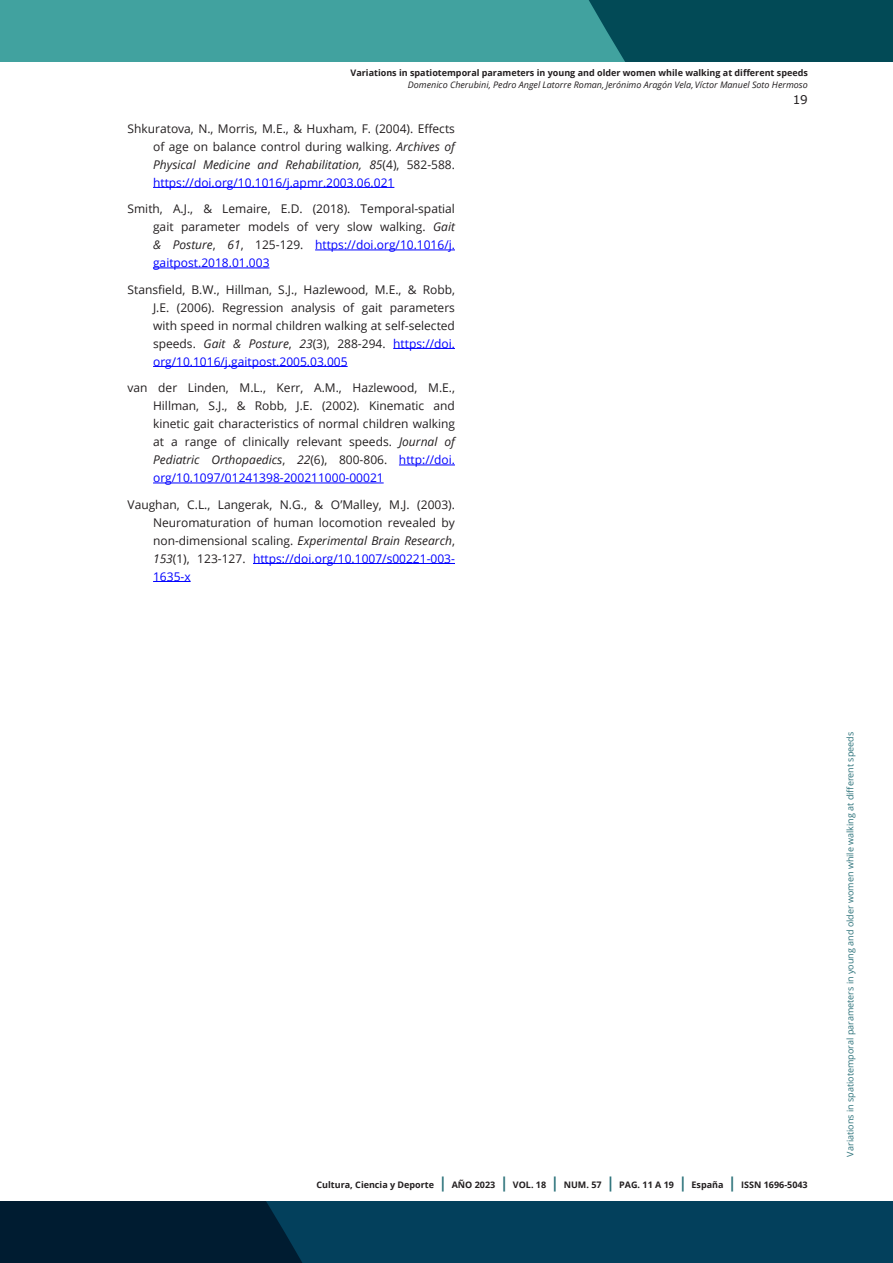
<style>
.page{position:relative;width:893px;height:1263px;background:#fff}
.page>*{position:absolute;margin:0;border:0;box-sizing:border-box;transform-origin:0 0}
.bibliografia{font:12px/18px "Open Sans";color:#231f20;text-align:justify}
.t1{font:12px "Verdana";color:#231f20}
.t2{font:700 9px "Open Sans";color:#231f20}
.t3{font:9px "Open Sans";color:#2c727a}
.t4{font:italic 9px "Open Sans";color:#231f20}
.s1{font-style:italic}
.s2{color:#00f}
.s3{font-size:15px;color:#2c727a}
</style>
<div class="page">
<svg style="left:0;top:1201px;width:893px;height:62px;background:#02344e"></svg>
<div style="left:0;top:0;width:893px;height:62px;background:#41a29f"></div>
<div style="left:589px;top:0;width:304px;height:62px;background:#024a56"></div>
<hr style="left:153px;top:187px;width:241px;height:1px;background:#00f">
<hr style="left:315px;top:250px;width:140px;height:1px;background:#00f">
<hr style="left:153px;top:268px;width:116px;height:1px;background:#00f">
<hr style="left:393px;top:348px;width:62px;height:1px;background:#00f">
<hr style="left:153px;top:366px;width:195px;height:1px;background:#00f">
<hr style="left:399px;top:465px;width:56px;height:1px;background:#00f">
<hr style="left:153px;top:483px;width:231px;height:1px;background:#00f">
<hr style="left:253px;top:563px;width:202px;height:1px;background:#00f">
<hr style="left:153px;top:581px;width:38px;height:1px;background:#00f">
<p class="t2" style="left:351px;top:67px;width:459px">Variations in spatiotemporal parameters in young and older women while walking at different speeds</p>
<p class="t4" style="left:408px;top:79px;width:401px">Domenico Cherubini, Pedro Angel Latorre Roman, Jerónimo Aragón Vela, Víctor Manuel Soto Hermoso</p>
<p class="bibliografia" style="left:153px;top:119px;width:303px;text-indent:-26px">Shkuratova, N., Morris, M.E., &amp; Huxham, F. (2004). Effects of age on balance control during walking. <span class="s1">Archives of Physical Medicine and Rehabilitation, 85</span>(4), 582-588. <span class="s2">https://doi.org/10.1016/j.apmr.2003.06.021</span></p>
<p class="bibliografia" style="left:153px;top:199px;width:303px;text-indent:-26px">Smith, A.J., &amp; Lemaire, E.D. (2018). Temporal-spatial gait parameter models of very slow walking. <span class="s1">Gait &amp; Posture</span>, <span class="s1">61</span>, 125-129. <span class="s2">https://doi.org/10.1016/j. gaitpost.2018.01.003</span></p>
<p class="bibliografia" style="left:153px;top:280px;width:303px;text-indent:-26px">Stansfield, B.W., Hillman, S.J., Hazlewood, M.E., &amp; Robb, J.E. (2006). Regression analysis of gait parameters with speed in normal children walking at self-selected speeds. <span class="s1">Gait &amp; Posture</span>, <span class="s1">23</span>(3), 288-294. <span class="s2">https://doi. org/10.1016/j.gaitpost.2005.03.005</span></p>
<p class="bibliografia" style="left:153px;top:378px;width:303px;text-indent:-26px">van der Linden, M.L., Kerr, A.M., Hazlewood, M.E., Hillman, S.J., &amp; Robb, J.E. (2002). Kinematic and kinetic gait characteristics of normal children walking at a range of clinically relevant speeds. <span class="s1">Journal of Pediatric Orthopaedics</span>, <span class="s1">22</span>(6), 800-806. <span class="s2">http://doi. org/10.1097/01241398-200211000-00021</span></p>
<p class="bibliografia" style="left:153px;top:495px;width:303px;text-indent:-26px">Vaughan, C.L., Langerak, N.G., &amp; O’Malley, M.J. (2003).<br>Neuromaturation of human locomotion revealed by non-dimensional scaling. <span class="s1">Experimental Brain Research</span>, <span class="s1">153</span>(1), 123-127. <span class="s2">https://doi.org/10.1007/s00221-003- 1635-x</span></p>
<p class="t1" style="left:793px;top:91px;width:17px">19</p>
<p class="t2" style="left:317px;top:1179px;width:493px">Cultura, Ciencia y Deporte <span class="s3">|</span> AÑO 2023 <span class="s3">|</span> VOL. 18 <span class="s3">|</span> NUM. 57 <span class="s3">|</span> PAG. 11 A 19 <span class="s3">|</span> España <span class="s3">|</span> ISSN 1696-5043</p>
<p class="t3" style="left:844px;top:1156px;width:426px;rotate:-90deg">Variations in spatiotemporal parameters in young and older women while walking at different speeds</p>
</div>
